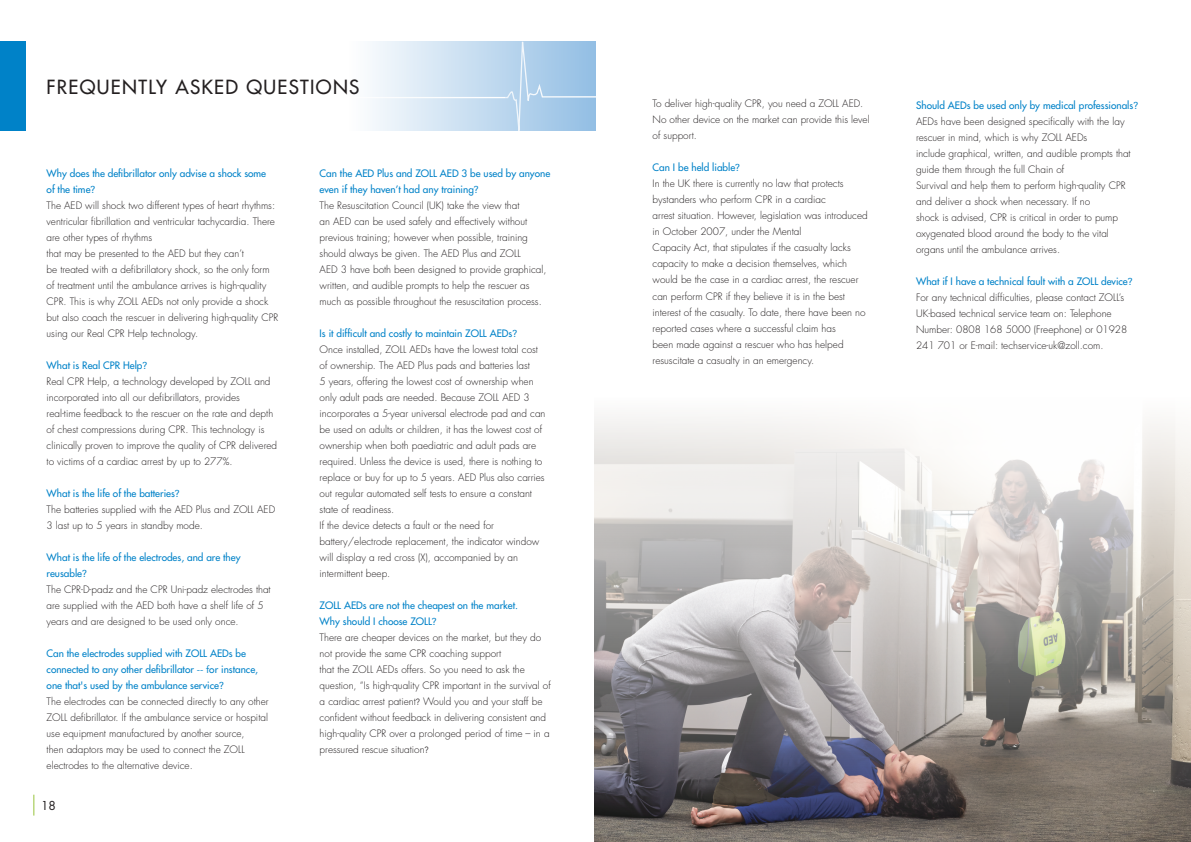
<style>
.page{position:relative;width:1191px;height:842px;background:#fff}
.page>*{position:absolute;margin:0;border:0;box-sizing:border-box;transform-origin:0 0}
.t1{font:500 19px "Futura Std";letter-spacing:.07em;color:#231f20}
.t2{font:12px "Futura Std";color:#231f20}
.Hard_Blue{font:300 10px/16px "Futura Std";color:#231f20}
.t3{font:500 10px/16px "Futura Std";color:#0082c8}
.s1{font-family:"Avenir";font-weight:400}
.s2{font-family:"Avenir";font-size:9px}
</style>
<div class="page">
<img style="left:595px;top:417px;width:596px;height:425px">
<div style="left:0;top:42px;width:25px;height:89px;background:#0082c8"></div>
<svg style="left:372px;top:42px;width:132px;height:89px"></svg>
<hr style="left:69px;top:97px;width:436px;height:1px;background:#fff">
<svg style="left:504px;top:41px;width:92px;height:90px"></svg>
<svg style="left:33px;top:795px;width:1px;height:20px"></svg>
<p class="t1" style="left:47px;top:75px;width:314px">FREQUENTLY ASKED QUESTIONS</p>
<p class="t3" style="left:47px;top:165px;width:221px">Why does the defibrillator only advise a shock some of the time<span class="s1">?</span></p>
<p class="Hard_Blue" style="left:47px;top:197px;width:230px;text-align:justify">The AED will shock two different types of heart rhythms: ventricular fibrillation and ventricular tachycardia. There are other types of rhythms</p>
<p class="Hard_Blue" style="left:47px;top:245px;width:199px">that may be presented to the AED but they can’t</p>
<p class="Hard_Blue" style="left:47px;top:261px;width:233px">be treated with a defibrillatory shock, so the only form of treatment until the ambulance arrives is high-quality CPR. This is why ZOLL AEDs not only provide a shock but also coach the rescuer in delivering high-quality CPR using our Real CPR Help technology.</p>
<p class="t3" style="left:47px;top:357px;width:102px">What is Real CPR Help<span class="s1">?</span></p>
<p class="Hard_Blue" style="left:47px;top:373px;width:225px">Real CPR Help, a technology developed by ZOLL and incorporated into all our defibrillators, provides</p>
<p class="Hard_Blue" style="left:47px;top:405px;width:232px">real-time feedback to the rescuer on the rate and depth of chest compressions during CPR. This technology is clinically proven to improve the quality of CPR delivered to victims of a cardiac arrest by up to 277%.</p>
<p class="t3" style="left:47px;top:485px;width:135px">What is the life of the batteries<span class="s1">?</span></p>
<p class="Hard_Blue" style="left:47px;top:501px;width:230px">The batteries supplied with the AED Plus and ZOLL AED<br>3 last up to 5 years in standby mode.</p>
<p class="t3" style="left:47px;top:549px;width:195px">What is the life of the electrodes, and are they reusable<span class="s1">?</span></p>
<p class="Hard_Blue" style="left:47px;top:581px;width:226px">The CPR-D-padz and the CPR Uni-padz electrodes that are supplied with the AED both have a shelf life of 5 years and are designed to be used only once.</p>
<p class="t3" style="left:47px;top:645px;width:213px">Can the electrodes supplied with ZOLL AEDs be connected to any other defibrillator <span class="s1">-- f</span>or instance, one that's used by the ambulance service<span class="s1">?</span></p>
<p class="Hard_Blue" style="left:47px;top:693px;width:223px">The electrodes can be connected directly to any other</p>
<p class="Hard_Blue" style="left:47px;top:709px;width:223px">ZOLL defibrillator. If the ambulance service or hospital</p>
<p class="Hard_Blue" style="left:47px;top:725px;width:200px">use equipment manufactured by another source,</p>
<p class="Hard_Blue" style="left:47px;top:741px;width:200px">then adaptors may be used to connect the ZOLL</p>
<p class="Hard_Blue" style="left:47px;top:757px;width:148px">electrodes to the alternative device.</p>
<p class="t2" style="left:41px;top:798px;width:16px">18</p>
<p class="t3" style="left:320px;top:165px;width:232px">Can the AED Plus and ZOLL AED 3 be used by anyone even if they haven’t had any training<span class="s1">?</span></p>
<p class="Hard_Blue" style="left:320px;top:197px;width:201px">The Resuscitation Council (UK) take the view that</p>
<p class="Hard_Blue" style="left:320px;top:213px;width:209px">an AED can be used safely and effectively without</p>
<p class="Hard_Blue" style="left:320px;top:229px;width:210px">previous training; however when possible, training</p>
<p class="Hard_Blue" style="left:320px;top:245px;width:228px">should always be given. The AED Plus and ZOLL<br>AED 3 have both been designed to provide graphical, written, and audible prompts to help the rescuer as much as possible throughout the resuscitation process.</p>
<p class="t3" style="left:320px;top:325px;width:199px">Is it difficult and costly to maintain ZOLL AEDs<span class="s1">?</span></p>
<p class="Hard_Blue" style="left:320px;top:341px;width:227px">Once installed, ZOLL AEDs have the lowest total cost of ownership. The AED Plus pads and batteries last<br>5 years, offering the lowest cost of ownership when only adult pads are needed. Because ZOLL AED 3 incorporates a 5-year universal electrode pad and can be used on adults or children, it has the lowest cost of ownership when both paediatric and adult pads are required. Unless the device is used, there is nothing to replace or buy for up to 5 years. AED Plus also carries out regular automated self tests to ensure a constant state of readiness.</p>
<p class="Hard_Blue" style="left:320px;top:517px;width:176px">If the device detects a fault or the need for</p>
<p class="Hard_Blue" style="left:320px;top:533px;width:221px">battery/electrode replacement, the indicator window will display a red cross (X), accompanied by an intermittent beep.</p>
<p class="t3" style="left:320px;top:597px;width:200px">ZOLL AEDs are not the cheapest on the market.<br>Why should I choose ZOLL<span class="s1">?</span></p>
<p class="Hard_Blue" style="left:320px;top:629px;width:223px">There are cheaper devices on the market, but they do not provide the same CPR coaching support</p>
<p class="Hard_Blue" style="left:320px;top:661px;width:233px">that the ZOLL AEDs offers. So you need to ask the question, “Is high-quality CPR important in the survival of a cardiac arrest patient<span class="s2">?</span> Would you and your staff be confident without feedback in delivering consistent and high-quality CPR over a prolonged period of time – in a pressured rescue situation<span class="s2">?</span></p>
<p class="Hard_Blue" style="left:652px;top:96px;width:219px">To deliver high-quality CPR, you need a ZOLL AED.<br>No other device on the market can provide this level</p>
<p class="Hard_Blue" style="left:652px;top:128px;width:46px">of support.</p>
<p class="t3" style="left:652px;top:160px;width:89px">Can I be held liable<span class="s1">?</span></p>
<p class="Hard_Blue" style="left:652px;top:176px;width:192px">In the UK there is currently no law that protects bystanders who perform CPR in a cardiac</p>
<p class="Hard_Blue" style="left:652px;top:208px;width:217px">arrest situation. However, legislation was introduced in October 2007, under the Mental</p>
<p class="Hard_Blue" style="left:652px;top:240px;width:200px">Capacity Act, that stipulates if the casualty lacks capacity to make a decision themselves, which</p>
<p class="Hard_Blue" style="left:652px;top:272px;width:207px">would be the case in a cardiac arrest, the rescuer can perform CPR if they believe it is in the best</p>
<p class="Hard_Blue" style="left:652px;top:304px;width:214px">interest of the casualty. To date, there have been no reported cases where a successful claim has</p>
<p class="Hard_Blue" style="left:652px;top:336px;width:192px">been made against a rescuer who has helped resuscitate a casualty in an emergency.</p>
<p class="t3" style="left:916px;top:98px;width:224px">Should AEDs be used only by medical professionals<span class="s1">?</span></p>
<p class="Hard_Blue" style="left:916px;top:114px;width:210px">AEDs have been designed specifically with the lay rescuer in mind, which is why ZOLL AEDs</p>
<p class="Hard_Blue" style="left:916px;top:146px;width:216px">include graphical, written, and audible prompts that guide them through the full Chain of</p>
<p class="Hard_Blue" style="left:916px;top:178px;width:211px">Survival and help them to perform high-quality CPR and deliver a shock when necessary. If no</p>
<p class="Hard_Blue" style="left:916px;top:210px;width:204px">shock is advised, CPR is critical in order to pump oxygenated blood around the body to the vital</p>
<p class="Hard_Blue" style="left:916px;top:242px;width:146px">organs until the ambulance arrives.</p>
<p class="t3" style="left:916px;top:274px;width:218px">What if I have a technical fault with a ZOLL device<span class="s1">?</span></p>
<p class="Hard_Blue" style="left:916px;top:290px;width:213px">For any technical difficulties, please contact ZOLL’s UK-based technical service team on: Telephone Number: 0808 168 5000 (Freephone) or 01928<br>241 701 or E-mail: techservice-uk@zoll.com.</p>
</div>
